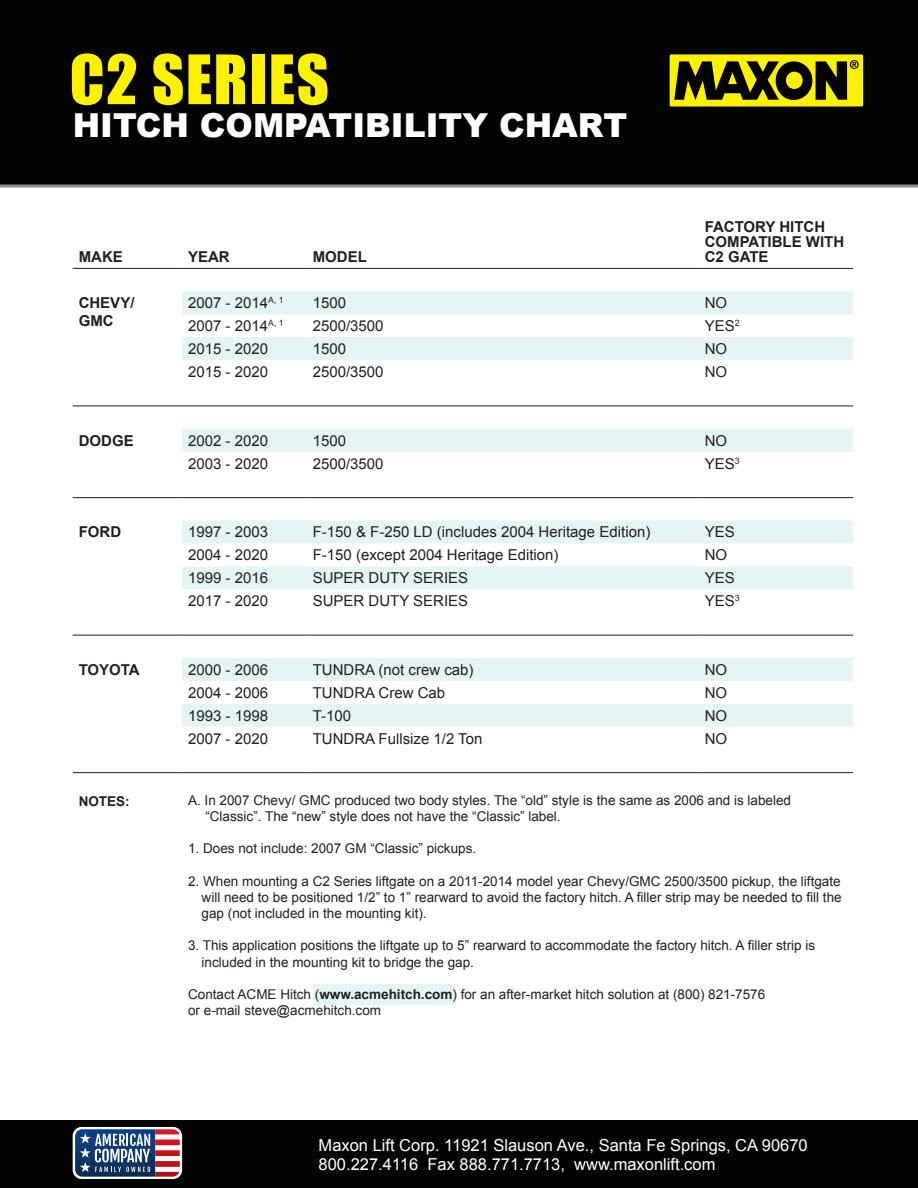
<style>
.page{position:relative;width:918px;height:1188px;background:#fff}
.page>*{position:absolute;margin:0;border:0;box-sizing:border-box;transform-origin:0 0}
.t1{font:62.85px "Impact";letter-spacing:.025em;color:#fff101}
.t2{font:900 33px "Arial";color:#fff}
.t3{font:16.5px/19.5px "Arial";color:#fff}
.TOC_TEXT{font:15px "Arial";color:#231f20}
.TOC_TEXT-2{font:700 15px "Arial";color:#231f20}
.TOC_TEXT-3{font:13.5px/16.2px "Arial";color:#231f20}
.TOC_TEXT-4{font:700 13.5px "Arial";color:#231f20}
.s1{font-weight:700}
</style>
<div class="page">
<div style="left:0;top:0;width:918px;height:187px;background:#040503"></div>
<div style="left:670px;top:54px;width:193px;height:53px;background:#fff101;border-radius:2px"></div>
<svg style="left:674px;top:60px;width:185px;height:40px"></svg>
<div style="left:0;top:1120px;width:918px;height:68px;background:#040503"></div>
<div style="left:73px;top:1127px;width:109px;height:52px;background:#fff;border-radius:9px"></div>
<svg style="left:75px;top:1129px;width:105px;height:48px"></svg>
<div style="left:314px;top:985px;width:142px;height:20px;background:#e5f4f4"></div>
<svg style="left:182px;top:291px;width:671px;height:161px"></svg>
<svg style="left:73px;top:383px;width:780px;height:23px"></svg>
<svg style="left:182px;top:498px;width:671px;height:229px"></svg>
<hr style="left:73px;top:268px;width:109px;height:1px;background:#231f20">
<hr style="left:182px;top:268px;width:125px;height:1px;background:#231f20">
<hr style="left:307px;top:268px;width:392px;height:1px;background:#231f20">
<hr style="left:699px;top:268px;width:154px;height:1px;background:#231f20">
<hr style="left:73px;top:406px;width:109px;height:1px;background:#231f20">
<hr style="left:182px;top:406px;width:125px;height:1px;background:#231f20">
<hr style="left:307px;top:406px;width:392px;height:1px;background:#231f20">
<hr style="left:699px;top:406px;width:154px;height:1px;background:#231f20">
<hr style="left:73px;top:497px;width:109px;height:1px;background:#231f20">
<hr style="left:182px;top:497px;width:125px;height:1px;background:#231f20">
<hr style="left:307px;top:497px;width:392px;height:1px;background:#231f20">
<hr style="left:699px;top:497px;width:154px;height:1px;background:#231f20">
<hr style="left:73px;top:635px;width:109px;height:1px;background:#231f20">
<hr style="left:182px;top:635px;width:125px;height:1px;background:#231f20">
<hr style="left:307px;top:635px;width:392px;height:1px;background:#231f20">
<hr style="left:699px;top:635px;width:154px;height:1px;background:#231f20">
<hr style="left:73px;top:772px;width:109px;height:1px;background:#231f20">
<hr style="left:182px;top:772px;width:125px;height:1px;background:#231f20">
<hr style="left:307px;top:772px;width:392px;height:1px;background:#231f20">
<hr style="left:699px;top:772px;width:154px;height:1px;background:#231f20">
<h1 class="t1" style="left:70px;top:31px;width:261px">C2 SERIES</h1>
<h2 class="t2" style="left:73px;top:101px;width:556px">HITCH COMPATIBILITY CHART</h2>
<p class="TOC_TEXT-2" style="left:79px;top:247px;width:46px">MAKE</p>
<p class="TOC_TEXT-2" style="left:188px;top:247px;width:43px">YEAR</p>
<p class="TOC_TEXT-2" style="left:313px;top:247px;width:56px">MODEL</p>
<p class="TOC_TEXT-2" style="left:705px;top:217px;width:122px">FACTORY HITCH</p>
<p class="TOC_TEXT-2" style="left:705px;top:232px;width:141px">COMPATIBLE WITH</p>
<p class="TOC_TEXT-2" style="left:705px;top:247px;width:65px">C2 GATE</p>
<p class="TOC_TEXT-2" style="left:79px;top:293px;width:57px">CHEVY/</p>
<p class="TOC_TEXT-2" style="left:79px;top:311px;width:36px">GMC</p>
<p class="TOC_TEXT" style="left:188px;top:293px;width:97px">2007 - 2014<sup>A,</sup> <sup>1</sup></p>
<p class="TOC_TEXT" style="left:313px;top:293px;width:35px">1500</p>
<p class="TOC_TEXT" style="left:705px;top:293px;width:24px">NO</p>
<p class="TOC_TEXT" style="left:188px;top:316px;width:97px">2007 - 2014<sup>A,</sup> <sup>1</sup></p>
<p class="TOC_TEXT" style="left:313px;top:316px;width:72px">2500/3500</p>
<p class="TOC_TEXT" style="left:705px;top:316px;width:36px">YES<sup>2</sup></p>
<p class="TOC_TEXT" style="left:188px;top:339px;width:82px">2015 - 2020</p>
<p class="TOC_TEXT" style="left:313px;top:339px;width:35px">1500</p>
<p class="TOC_TEXT" style="left:705px;top:339px;width:24px">NO</p>
<p class="TOC_TEXT" style="left:188px;top:362px;width:82px">2015 - 2020</p>
<p class="TOC_TEXT" style="left:313px;top:362px;width:72px">2500/3500</p>
<p class="TOC_TEXT" style="left:705px;top:362px;width:24px">NO</p>
<p class="TOC_TEXT-2" style="left:79px;top:430px;width:57px">DODGE</p>
<p class="TOC_TEXT" style="left:188px;top:431px;width:82px">2002 - 2020</p>
<p class="TOC_TEXT" style="left:313px;top:431px;width:35px">1500</p>
<p class="TOC_TEXT" style="left:705px;top:430px;width:24px">NO</p>
<p class="TOC_TEXT" style="left:188px;top:454px;width:82px">2003 - 2020</p>
<p class="TOC_TEXT" style="left:313px;top:454px;width:72px">2500/3500</p>
<p class="TOC_TEXT" style="left:705px;top:454px;width:36px">YES<sup>3</sup></p>
<p class="TOC_TEXT-2" style="left:79px;top:522px;width:44px">FORD</p>
<p class="TOC_TEXT" style="left:188px;top:522px;width:82px">1997 - 2003</p>
<p class="TOC_TEXT" style="left:313px;top:522px;width:339px">F-150 &amp; F-250 LD (includes 2004 Heritage Edition)</p>
<p class="TOC_TEXT" style="left:705px;top:522px;width:32px">YES</p>
<p class="TOC_TEXT" style="left:188px;top:545px;width:82px">2004 - 2020</p>
<p class="TOC_TEXT" style="left:313px;top:545px;width:247px">F-150 (except 2004 Heritage Edition)</p>
<p class="TOC_TEXT" style="left:705px;top:545px;width:24px">NO</p>
<p class="TOC_TEXT" style="left:188px;top:568px;width:82px">1999 - 2016</p>
<p class="TOC_TEXT" style="left:313px;top:568px;width:157px">SUPER DUTY SERIES</p>
<p class="TOC_TEXT" style="left:705px;top:568px;width:32px">YES</p>
<p class="TOC_TEXT" style="left:188px;top:591px;width:82px">2017 - 2020</p>
<p class="TOC_TEXT" style="left:313px;top:591px;width:157px">SUPER DUTY SERIES</p>
<p class="TOC_TEXT" style="left:705px;top:591px;width:36px">YES<sup>3</sup></p>
<p class="TOC_TEXT-2" style="left:79px;top:660px;width:63px">TOYOTA</p>
<p class="TOC_TEXT" style="left:188px;top:660px;width:82px">2000 - 2006</p>
<p class="TOC_TEXT" style="left:313px;top:660px;width:162px">TUNDRA (not crew cab)</p>
<p class="TOC_TEXT" style="left:705px;top:660px;width:24px">NO</p>
<p class="TOC_TEXT" style="left:188px;top:683px;width:82px">2004 - 2006</p>
<p class="TOC_TEXT" style="left:313px;top:683px;width:134px">TUNDRA Crew Cab</p>
<p class="TOC_TEXT" style="left:705px;top:683px;width:24px">NO</p>
<p class="TOC_TEXT" style="left:188px;top:706px;width:82px">1993 - 1998</p>
<p class="TOC_TEXT" style="left:313px;top:706px;width:40px">T-100</p>
<p class="TOC_TEXT" style="left:705px;top:706px;width:24px">NO</p>
<p class="TOC_TEXT" style="left:188px;top:729px;width:82px">2007 - 2020</p>
<p class="TOC_TEXT" style="left:313px;top:729px;width:171px">TUNDRA Fullsize 1/2 Ton</p>
<p class="TOC_TEXT" style="left:705px;top:729px;width:24px">NO</p>
<p class="TOC_TEXT-4" style="left:79px;top:792px;width:53px">NOTES:</p>
<p class="TOC_TEXT-3" style="left:205px;top:792px;width:587px;text-indent:-17px">A. In 2007 Chevy/ GMC produced two body styles. The “old” style is the same as 2006 and is labeled “Classic”. The “new” style does not have the “Classic” label.</p>
<p class="TOC_TEXT-3" style="left:188px;top:841px;width:290px">1. Does not include: 2007 GM “Classic” pickups.</p>
<p class="TOC_TEXT-3" style="left:202px;top:873px;width:642px;text-align:justify;text-indent:-14px">2. When mounting a C2 Series liftgate on a 2011-2014 model year Chevy/GMC 2500/3500 pickup, the liftgate will need to be positioned 1/2” to 1” rearward to avoid the factory hitch. A filler strip may be needed to fill the gap (not included in the mounting kit).</p>
<p class="TOC_TEXT-3" style="left:202px;top:938px;width:615px;text-indent:-14px">3. This application positions the liftgate up to 5” rearward to accommodate the factory hitch. A filler strip is included in the mounting kit to bridge the gap.</p>
<p class="TOC_TEXT-3" style="left:188px;top:986px;width:579px">Contact ACME Hitch (<span class="s1">www.acmehitch.com</span>) for an after-market hitch solution at (800) 821-7576 or e-mail steve@acmehitch.com</p>
<p class="t3" style="left:319px;top:1135px;width:491px">Maxon Lift Corp. 11921 Slauson Ave., Santa Fe Springs, CA 90670<br>800.227.4116 Fax 888.771.7713, www.maxonlift.com</p>
</div>
